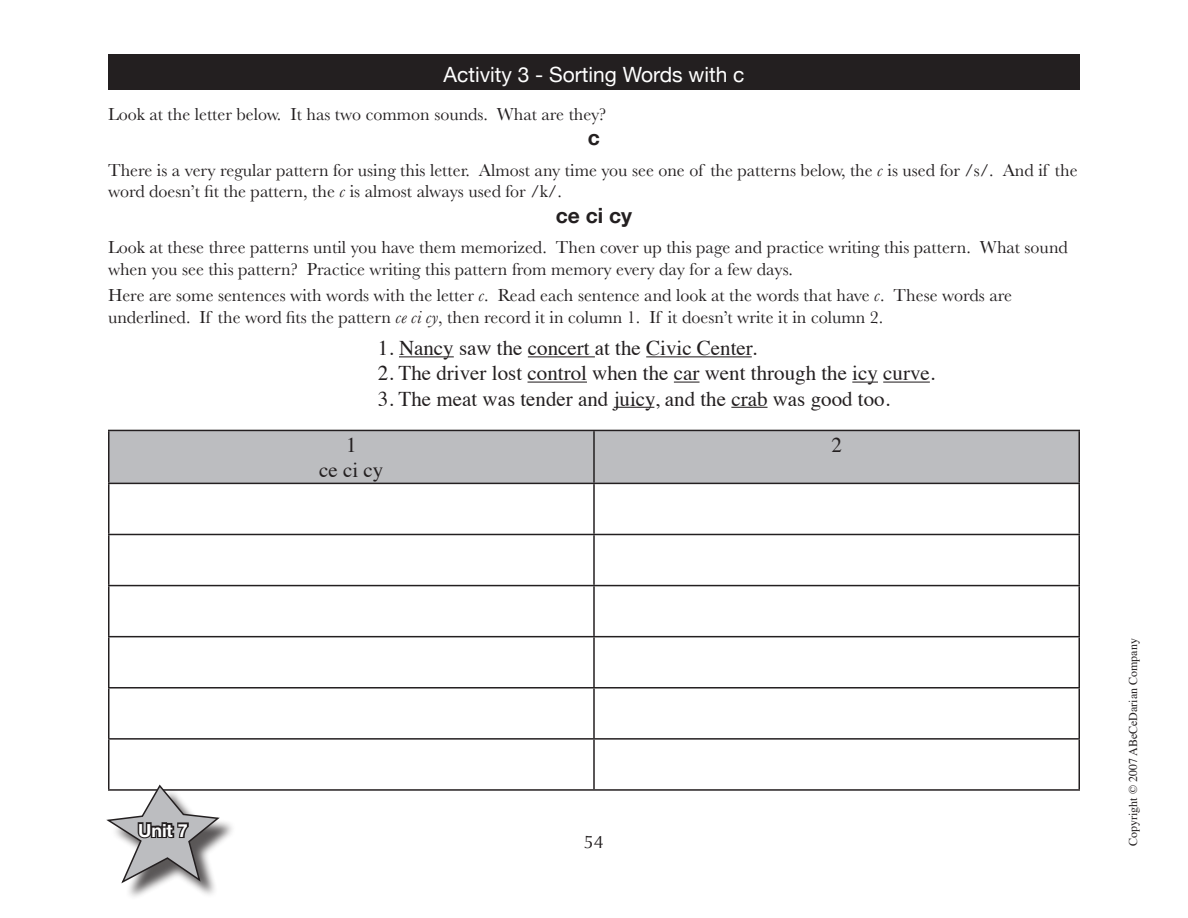
<style>
.page{position:relative;width:1188px;height:918px;background:#fff}
.page>*{position:absolute;margin:0;border:0;box-sizing:border-box;transform-origin:0 0}
.Word_Lists{font:21px "Times";color:#231f20}
.Page_Heading{font:21px "Helvetica Neue";color:#fff}
.Display{font:700 21px "Helvetica Neue";color:#231f20}
.Directions{font:18px/21.6px "Baskerville";color:#231f20}
.Directions-2{font:700 18px "Helvetica Neue";color:#fff}
.t1{font:18px "Optima";color:#231f20}
.t2{font:12px "Times";color:#231f20}
.s1{font-style:italic}
</style>
<div class="page">
<hr style="left:399px;top:356px;width:55px;height:1px;background:#231f20">
<hr style="left:528px;top:356px;width:67px;height:1px;background:#231f20">
<hr style="left:646px;top:356px;width:106px;height:1px;background:#231f20">
<hr style="left:528px;top:382px;width:59px;height:1px;background:#231f20">
<svg style="left:674px;top:382px;width:26px;height:1px"></svg>
<svg style="left:852px;top:382px;width:26px;height:1px"></svg>
<hr style="left:883px;top:382px;width:47px;height:1px;background:#231f20">
<hr style="left:614px;top:407px;width:40px;height:1px;background:#231f20">
<hr style="left:731px;top:407px;width:37px;height:1px;background:#231f20">
<div style="left:110px;top:431px;width:968px;height:52px;background:#bcbdc0"></div>
<hr style="left:108px;top:430px;width:486px;height:1px;background:#231f20">
<hr style="left:108px;top:431px;width:2px;height:52px;background:#231f20">
<hr style="left:594px;top:430px;width:486px;height:1px;background:#231f20">
<hr style="left:593px;top:431px;width:2px;height:52px;background:#231f20">
<hr style="left:1078px;top:431px;width:2px;height:52px;background:#231f20">
<hr style="left:108px;top:483px;width:486px;height:1px;background:#231f20">
<hr style="left:108px;top:484px;width:2px;height:50px;background:#231f20">
<hr style="left:594px;top:483px;width:486px;height:1px;background:#231f20">
<hr style="left:593px;top:484px;width:2px;height:50px;background:#231f20">
<hr style="left:1078px;top:484px;width:2px;height:50px;background:#231f20">
<hr style="left:108px;top:534px;width:486px;height:1px;background:#231f20">
<hr style="left:108px;top:535px;width:2px;height:50px;background:#231f20">
<hr style="left:594px;top:534px;width:486px;height:1px;background:#231f20">
<hr style="left:593px;top:535px;width:2px;height:50px;background:#231f20">
<hr style="left:1078px;top:535px;width:2px;height:50px;background:#231f20">
<hr style="left:108px;top:585px;width:486px;height:1px;background:#231f20">
<hr style="left:108px;top:586px;width:2px;height:50px;background:#231f20">
<hr style="left:594px;top:585px;width:486px;height:1px;background:#231f20">
<hr style="left:593px;top:586px;width:2px;height:50px;background:#231f20">
<hr style="left:1078px;top:586px;width:2px;height:50px;background:#231f20">
<hr style="left:108px;top:636px;width:486px;height:1px;background:#231f20">
<hr style="left:108px;top:637px;width:2px;height:50px;background:#231f20">
<hr style="left:594px;top:636px;width:486px;height:1px;background:#231f20">
<hr style="left:593px;top:637px;width:2px;height:50px;background:#231f20">
<hr style="left:1078px;top:637px;width:2px;height:50px;background:#231f20">
<hr style="left:108px;top:687px;width:486px;height:2px;background:#231f20">
<hr style="left:108px;top:689px;width:2px;height:49px;background:#231f20">
<hr style="left:594px;top:687px;width:486px;height:2px;background:#231f20">
<hr style="left:593px;top:689px;width:2px;height:49px;background:#231f20">
<hr style="left:1078px;top:689px;width:2px;height:49px;background:#231f20">
<hr style="left:108px;top:738px;width:486px;height:2px;background:#231f20">
<hr style="left:108px;top:740px;width:2px;height:49px;background:#231f20">
<hr style="left:594px;top:738px;width:486px;height:2px;background:#231f20">
<hr style="left:593px;top:740px;width:2px;height:49px;background:#231f20">
<hr style="left:1078px;top:740px;width:2px;height:49px;background:#231f20">
<hr style="left:108px;top:789px;width:486px;height:2px;background:#231f20">
<hr style="left:594px;top:789px;width:486px;height:2px;background:#231f20">
<div style="left:108px;top:54px;width:972px;height:36px;background:#231f20"></div>
<div style="left:111px;top:788px;width:126px;height:113px;background:#231f20;opacity:.75"></div>
<svg style="left:106px;top:784px;width:116px;height:101px"></svg>
<p class="Page_Heading" style="left:444px;top:59px;width:302px">Activity 3 - Sorting Words with c</p>
<p class="Directions" style="left:108px;top:104px;width:500px">Look at the letter below. It has two common sounds. What are they?</p>
<p class="Display" style="left:588px;top:121px;width:14px">c</p>
<p class="Directions" style="left:108px;top:160px;width:971px">There is a very regular pattern for using this letter. Almost any time you see one of the patterns below, the <span class="s1">c</span> is used for /s/. And if the word doesn’t fit the pattern, the <span class="s1">c</span> is almost always used for /k/.</p>
<p class="Display" style="left:556px;top:199px;width:78px">ce ci cy</p>
<p class="Directions" style="left:108px;top:237px;width:961px">Look at these three patterns until you have them memorized. Then cover up this page and practice writing this pattern. What sound when you see this pattern? Practice writing this pattern from memory every day for a few days.</p>
<p class="Directions" style="left:108px;top:285px;width:906px">Here are some sentences with words with the letter <span class="s1">c</span>. Read each sentence and look at the words that have <span class="s1">c</span>. These words are underlined. If the word fits the pattern <span class="s1">ce ci cy</span>, then record it in column 1. If it doesn’t write it in column 2.</p>
<p class="Word_Lists" style="left:378px;top:329px;width:381px">1. Nancy saw the concert at the Civic Center.</p>
<p class="Word_Lists" style="left:378px;top:354px;width:559px">2. The driver lost control when the car went through the icy curve.</p>
<p class="Word_Lists" style="left:378px;top:379px;width:514px">3. The meat was tender and juicy, and the crab was good too.</p>
<p class="Word_Lists" style="left:346px;top:426px;width:12px">1</p>
<p class="Word_Lists" style="left:319px;top:451px;width:66px">ce ci cy</p>
<p class="Word_Lists" style="left:831px;top:426px;width:12px">2</p>
<p class="Directions-2" style="left:138px;top:816px;width:52px">Unit 7</p>
<p class="t1" style="left:584px;top:832px;width:22px">54</p>
<p class="t2" style="left:1122px;top:846px;width:209px;rotate:-90deg">Copyright © 2007 ABeCeDarian Company</p>
</div>
